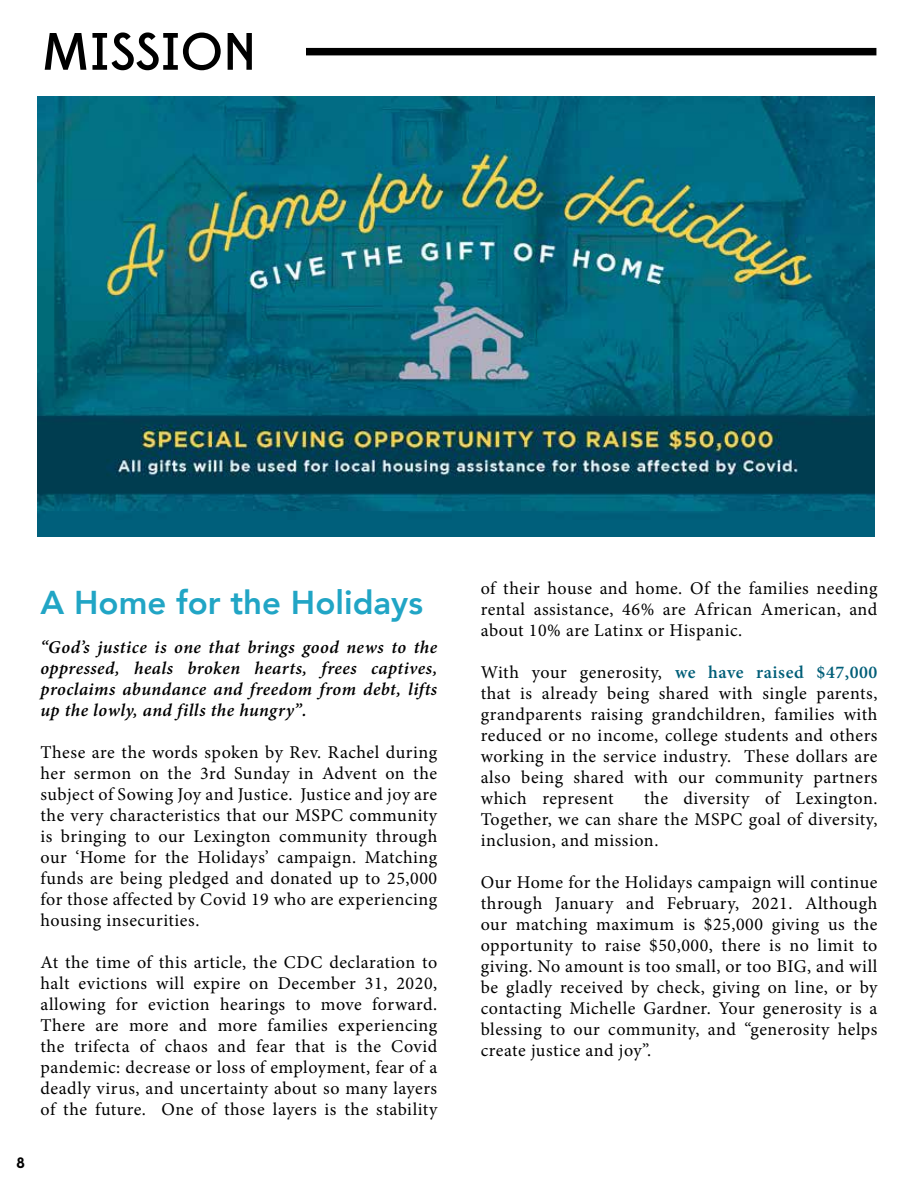
<style>
.page{position:relative;width:918px;height:1188px;background:#fff}
.page>*{position:absolute;margin:0;border:0;box-sizing:border-box;transform-origin:0 0}
.t1{font:500 52.5px "Edmondsans";color:#000}
.t2{font:800 33px "Avenir";color:#21a5c5}
.t3{font:18px/21px "Minion Pro";letter-spacing:.025em;color:#000;text-align:justify}
.t4{font:italic 600 18px/21px "Minion Pro";letter-spacing:.025em;color:#000;text-align:justify}
.t5{font:700 15px "Edmondsans";color:#000}
.s1{font-weight:600;color:#005e78}
</style>
<div class="page">
<div style="left:306px;top:48px;width:570px;height:7px;background:#000"></div>
<img style="left:38px;top:97px;width:837px;height:439px">
<h1 class="t1" style="left:42px;top:21px;width:207px">MISSION</h1>
<h2 class="t2" style="left:40px;top:576px;width:384px">A Home for the Holidays</h2>
<p class="t4" style="left:40px;top:636px;width:398px">“God’s justice is one that brings good news to the oppressed, heals broken hearts, frees captives, proclaims abundance and freedom from debt, lifts up the lowly, and fills the hungry”.</p>
<p class="t3" style="left:40px;top:741px;width:398px">These are the words spoken by Rev. Rachel during her sermon on the 3rd Sunday in Advent on the subject of Sowing Joy and Justice. Justice and joy are the very characteristics that our MSPC community is bringing to our Lexington community through our ‘Home for the Holidays’ campaign. Matching funds are being pledged and donated up to 25,000 for those affected by Covid 19 who are experiencing housing insecurities.</p>
<p class="t3" style="left:40px;top:951px;width:398px">At the time of this article, the CDC declaration to halt evictions will expire on December 31, 2020, allowing for eviction hearings to move forward.<br>There are more and more families experiencing the trifecta of chaos and fear that is the Covid pandemic: decrease or loss of employment, fear of a deadly virus, and uncertainty about so many layers of the future. One of those layers is the stability</p>
<p class="t5" style="left:16px;top:1153px;width:11px">8</p>
<p class="t3" style="left:481px;top:578px;width:398px">of their house and home. Of the families needing rental assistance, 46% are African American, and about 10% are Latinx or Hispanic.</p>
<p class="t3" style="left:481px;top:662px;width:398px">With your generosity, <span class="s1">we have raised $47,000 </span>that is already being shared with single parents, grandparents raising grandchildren, families with reduced or no income, college students and others working in the service industry. These dollars are also being shared with our community partners which represent</p>
<p class="t3" style="left:481px;top:788px;width:398px;text-indent:163px">the diversity of Lexington.<br>Together, we can share the MSPC goal of diversity, inclusion, and mission.</p>
<p class="t3" style="left:481px;top:872px;width:398px">Our Home for the Holidays campaign will continue through January and February, 2021. Although our matching maximum is $25,000 giving us the opportunity to raise $50,000, there is no limit to giving. No amount is too small, or too BIG, and will be gladly received by check, giving on line, or by contacting Michelle Gardner. Your generosity is a blessing to our community, and “generosity helps create justice and joy”.</p>
</div>
